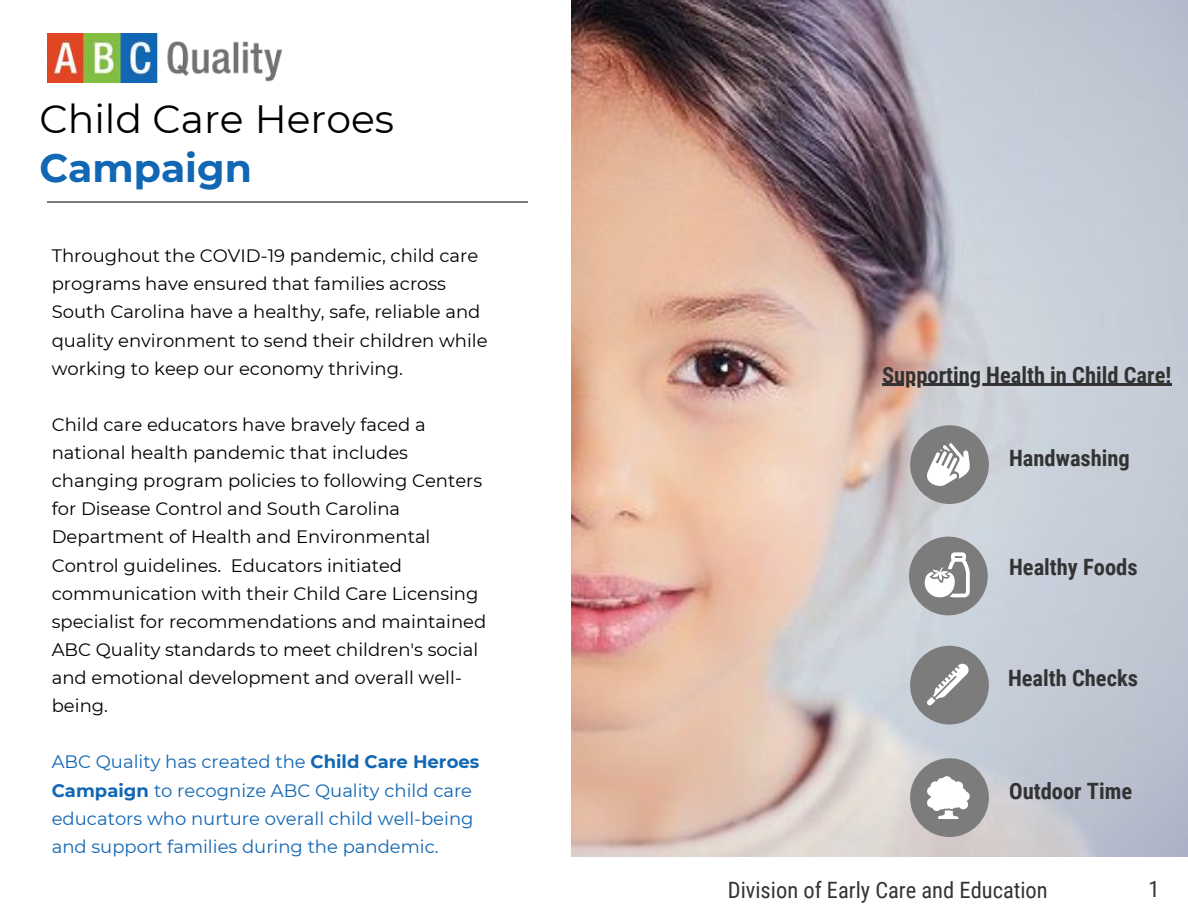
<style>
.page{position:relative;width:1188px;height:918px;background:#fff}
.page>*{position:absolute;margin:0;border:0;box-sizing:border-box;transform-origin:0 0}
.t1{font:39.3px "Montserrat";color:#000}
.t2{font:700 39.3px "Montserrat";color:#1167b3}
.t3{font:700 22.5px "Roboto Condensed";color:#333}
.t4{font:22.5px "Roboto Condensed";color:#333}
.t5{font:18px/28.2px "Montserrat";color:#000}
.t6{font:18px/28.2px "Montserrat";color:#1167b3}
.s1{font-weight:700}
</style>
<div class="page">
<img style="left:572px;top:0;width:616px;height:856px">
<hr style="left:47px;top:201px;width:481px;height:1px;background:#7c7c7c">
<div style="left:910px;top:646px;width:79px;height:78px;background:#7c7c7c;border-radius:50%"></div>
<svg style="left:927px;top:664px;width:42px;height:41px"></svg>
<div style="left:909px;top:537px;width:79px;height:78px;background:#7c7c7c;border-radius:50%"></div>
<div style="left:910px;top:425px;width:79px;height:79px;background:#7c7c7c;border-radius:50%"></div>
<svg style="left:925px;top:552px;width:45px;height:45px"></svg>
<svg style="left:927px;top:443px;width:43px;height:43px"></svg>
<div style="left:910px;top:758px;width:79px;height:79px;background:#7c7c7c;border-radius:50%"></div>
<svg style="left:927px;top:776px;width:43px;height:43px"></svg>
<hr style="left:882px;top:384px;width:289px;height:2px;background:#333">
<img style="left:47px;top:34px;width:234px;height:48px">
<h1 class="t1" style="left:39px;top:92px;width:356px">Child Care Heroes</h1>
<h1 class="t2" style="left:39px;top:140px;width:214px">Campaign</h1>
<p class="t5" style="left:52px;top:241px;width:437px">Throughout the COVID-19 pandemic, child care programs have ensured that families across South Carolina have a healthy, safe, reliable and quality environment to send their children while working to keep our economy thriving.</p>
<p class="t5" style="left:52px;top:410px;width:436px">Child care educators have bravely faced a national health pandemic that includes changing program policies to following Centers for Disease Control and South Carolina Department of Health and Environmental Control guidelines. Educators initiated communication with their Child Care Licensing specialist for recommendations and maintained ABC Quality standards to meet children's social and emotional development and overall well&shy;being.</p>
<p class="t6" style="left:52px;top:747px;width:429px">ABC Quality has created the <span class="s1">Child Care Heroes Campaign</span> to recognize ABC Quality child care educators who nurture overall child well-being and support families during the pandemic.</p>
<p class="t3" style="left:882px;top:359px;width:291px">Supporting Health in Child Care!</p>
<p class="t3" style="left:1009px;top:442px;width:122px">Handwashing</p>
<p class="t3" style="left:1009px;top:551px;width:130px">Healthy Foods</p>
<p class="t3" style="left:1008px;top:662px;width:132px">Health Checks</p>
<p class="t3" style="left:1009px;top:775px;width:125px">Outdoor Time</p>
<p class="t4" style="left:728px;top:874px;width:321px">Division of Early Care and Education</p>
<p class="t4" style="left:1149px;top:873px;width:13px">1</p>
</div>
